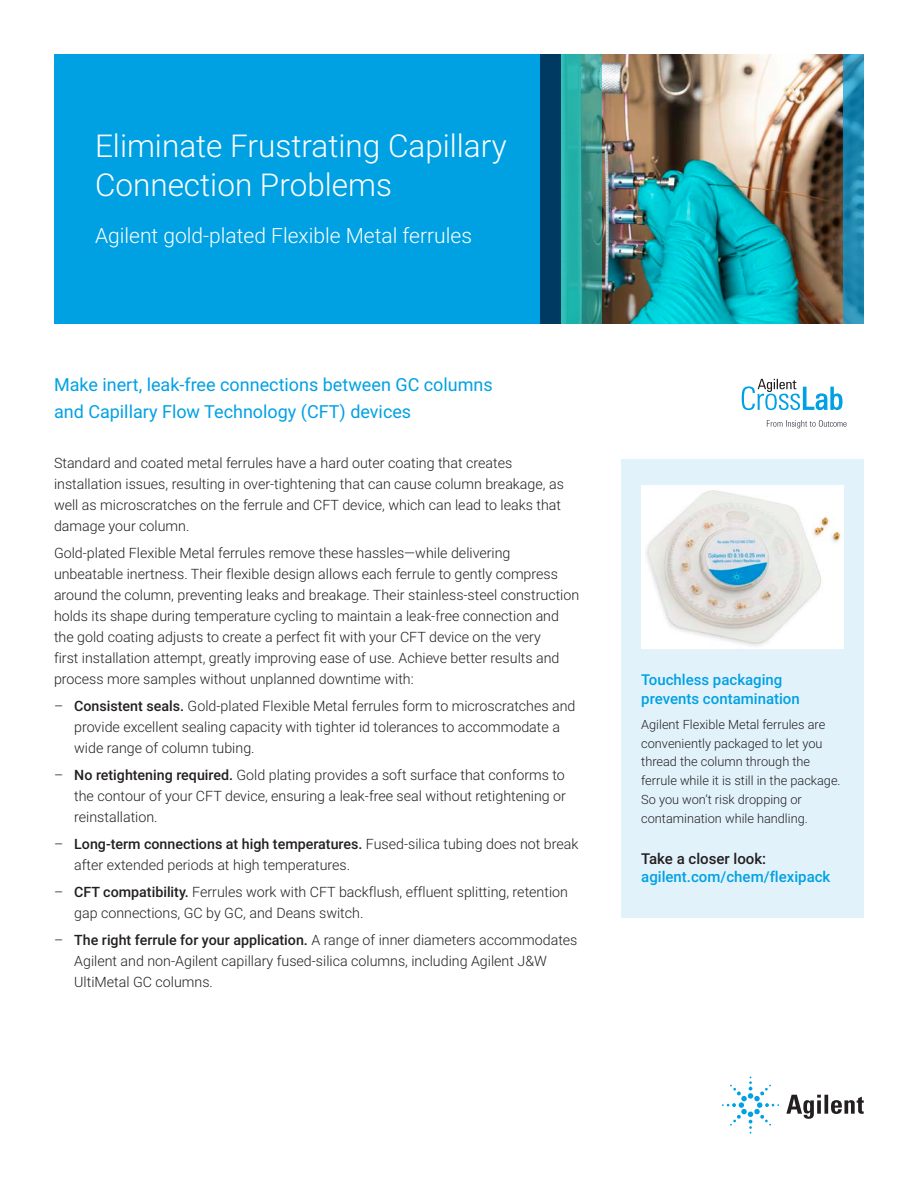
<style>
.page{position:relative;width:918px;height:1188px;background:#fff}
.page>*{position:absolute;margin:0;border:0;box-sizing:border-box;transform-origin:0 0}
.FLYER_front_photo_he{font:300 31.5px/39px "Roboto";color:#fff}
.FLYER_front_photo_su{font:300 21px "Roboto";color:#fff}
.FLYER_front_intro_te{font:18px/27px "Roboto";color:#00a1e3}
.FLYER_Promo_Box_CTA{font:500 15px/18.8px "Roboto";color:#00a1e3}
.FLYER_Promo_Box_subh{font:500 15px/18.8px "Roboto";color:#00a1e3}
.FLYER_text_black{font:300 14.25px/21px "Roboto";color:#231f20}
.FLYER_Promo_Box_text{font:300 12.75px/18.8px "Roboto";color:#231f20}
.s1{font-weight:500}
.s2{color:#231f20}
</style>
<div class="page">
<div style="left:621px;top:459px;width:243px;height:459px;background:#e1f2fb"></div>
<img style="left:641px;top:485px;width:203px;height:163px">
<div style="left:54px;top:54px;width:487px;height:270px;background:#00a1e3"></div>
<img style="left:601px;top:54px;width:243px;height:270px">
<svg style="left:844px;top:54px;width:20px;height:270px;background:#218ab2"></svg>
<div style="left:541px;top:54px;width:20px;height:270px;background:#003a63"></div>
<div style="left:561px;top:54px;width:20px;height:270px;background:linear-gradient(to right,#29b7af,#23b1a9)"></div>
<svg style="left:581px;top:54px;width:20px;height:270px;background:#3c9288"></svg>
<svg style="left:786px;top:1095px;width:78px;height:24px"></svg>
<svg style="left:722px;top:1077px;width:57px;height:57px"></svg>
<svg style="left:742px;top:379px;width:101px;height:31px"></svg>
<svg style="left:767px;top:420px;width:80px;height:8px"></svg>
<p class="FLYER_front_photo_he" style="left:95px;top:125px;width:413px">Eliminate Frustrating Capillary<br>Connection Problems</p>
<p class="FLYER_front_photo_su" style="left:95px;top:221px;width:378px">Agilent gold-plated Flexible Metal ferrules</p>
<p class="FLYER_front_intro_te" style="left:54px;top:370px;width:440px">Make inert, leak-free connections between GC columns and Capillary Flow Technology (CFT) devices</p>
<p class="FLYER_text_black" style="left:54px;top:452px;width:511px">Standard and coated metal ferrules have a hard outer coating that creates installation issues, resulting in over-tightening that can cause column breakage, as well as microscratches on the ferrule and CFT device, which can lead to leaks that damage your column.</p>
<p class="FLYER_text_black" style="left:54px;top:542px;width:527px">Gold-plated Flexible Metal ferrules remove these hassles—while delivering unbeatable inertness. Their flexible design allows each ferrule to gently compress around the column, preventing leaks and breakage. Their stainless-steel construction holds its shape during temperature cycling to maintain a leak-free connection and the gold coating adjusts to create a perfect fit with your CFT device on the very<br>first installation attempt, greatly improving ease of use. Achieve better results and process more samples without unplanned downtime with:</p>
<p class="FLYER_text_black" style="left:74px;top:695px;width:503px;text-indent:-20px">– <span class="s1">Consistent seals.</span> Gold-plated Flexible Metal ferrules form to microscratches and provide excellent sealing capacity with tighter id tolerances to accommodate a wide range of column tubing.</p>
<p class="FLYER_text_black" style="left:74px;top:764px;width:493px;text-align:justify;text-indent:-20px">– <span class="s1">No retightening required.</span> Gold plating provides a soft surface that conforms to the contour of your CFT device, ensuring a leak-free seal without retightening or reinstallation.</p>
<p class="FLYER_text_black" style="left:74px;top:833px;width:506px;text-indent:-20px">– <span class="s1">Long-term connections at high temperatures.</span> Fused-silica tubing does not break after extended periods at high temperatures.</p>
<p class="FLYER_text_black" style="left:74px;top:881px;width:495px;text-indent:-20px">– <span class="s1">CFT compatibility.</span> Ferrules work with CFT backflush, effluent splitting, retention gap connections, GC by GC, and Deans switch.</p>
<p class="FLYER_text_black" style="left:74px;top:929px;width:505px;text-indent:-20px">– <span class="s1">The right ferrule for your application.</span> A range of inner diameters accommodates<br>Agilent and non-Agilent capillary fused-silica columns, including Agilent J&amp;W<br>UltiMetal GC columns.</p>
<p class="FLYER_Promo_Box_subh" style="left:641px;top:670px;width:160px">Touchless packaging prevents contamination</p>
<p class="FLYER_Promo_Box_text" style="left:641px;top:715px;width:201px">Agilent Flexible Metal ferrules are conveniently packaged to let you thread the column through the ferrule while it is still in the package.<br>So you won’t risk dropping or contamination while handling.</p>
<p class="FLYER_Promo_Box_CTA" style="left:641px;top:848px;width:191px"><span class="s2">Take a closer look: </span>agilent.com/chem/flexipack</p>
</div>
